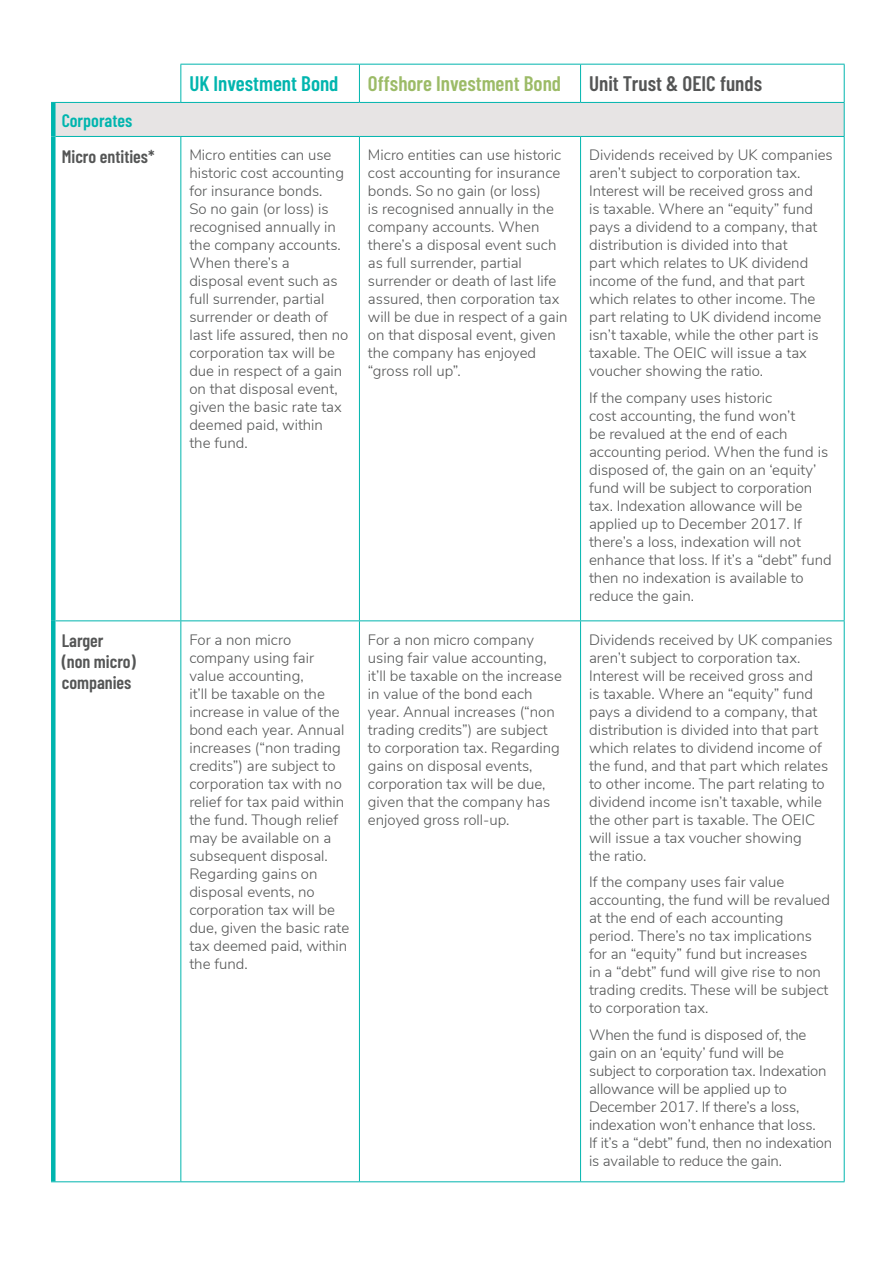
<style>
.page{position:relative;width:893px;height:1263px;background:#fff}
.page>*{position:absolute;margin:0;border:0;box-sizing:border-box;transform-origin:0 0}
.t1{font:600 21px "Barlow Condensed";color:#9cbb67}
.t2{font:600 21px "Barlow Condensed";color:#545555}
.t3{font:600 21px "Barlow Condensed";color:#00b5ae}
.t4{font:600 18px/21px "Barlow Condensed";color:#545555}
.t5{font:600 18px "Barlow Condensed";color:#00b5ae}
.t6{font:300 15px/18px "Nunito Sans";color:#545555}
</style>
<div class="page">
<div style="left:53px;top:102px;width:791px;height:34px;background:#e7e4e4"></div>
<hr style="left:51px;top:102px;width:130px;height:1px;background:#00b5ae">
<hr style="left:180px;top:65px;width:1px;height:37px;background:#00b5ae">
<hr style="left:180px;top:64px;width:179px;height:1px;background:#00b5ae">
<hr style="left:181px;top:102px;width:178px;height:1px;background:#00b5ae">
<hr style="left:359px;top:65px;width:1px;height:37px;background:#00b5ae">
<hr style="left:359px;top:64px;width:222px;height:1px;background:#00b5ae">
<hr style="left:359px;top:102px;width:222px;height:1px;background:#00b5ae">
<hr style="left:580px;top:65px;width:1px;height:37px;background:#00b5ae">
<hr style="left:581px;top:64px;width:264px;height:1px;background:#00b5ae">
<hr style="left:844px;top:65px;width:1px;height:37px;background:#00b5ae">
<hr style="left:581px;top:102px;width:264px;height:1px;background:#00b5ae">
<div style="left:51px;top:103px;width:5px;height:33px;background:#00b5ae"></div>
<hr style="left:844px;top:103px;width:1px;height:33px;background:#00b5ae">
<div style="left:51px;top:136px;width:5px;height:485px;background:#00b5ae"></div>
<hr style="left:56px;top:136px;width:125px;height:1px;background:#00b5ae">
<hr style="left:180px;top:137px;width:1px;height:483px;background:#00b5ae">
<hr style="left:181px;top:136px;width:178px;height:1px;background:#00b5ae">
<hr style="left:359px;top:137px;width:1px;height:483px;background:#00b5ae">
<hr style="left:359px;top:136px;width:222px;height:1px;background:#00b5ae">
<hr style="left:580px;top:137px;width:1px;height:483px;background:#00b5ae">
<hr style="left:581px;top:136px;width:264px;height:1px;background:#00b5ae">
<hr style="left:844px;top:137px;width:1px;height:483px;background:#00b5ae">
<div style="left:51px;top:621px;width:5px;height:560px;background:#00b5ae"></div>
<hr style="left:56px;top:620px;width:125px;height:1px;background:#00b5ae">
<hr style="left:51px;top:1181px;width:130px;height:1px;background:#00b5ae">
<hr style="left:180px;top:621px;width:1px;height:560px;background:#00b5ae">
<hr style="left:181px;top:620px;width:178px;height:1px;background:#00b5ae">
<hr style="left:181px;top:1181px;width:178px;height:1px;background:#00b5ae">
<hr style="left:359px;top:621px;width:1px;height:560px;background:#00b5ae">
<hr style="left:359px;top:620px;width:222px;height:1px;background:#00b5ae">
<hr style="left:359px;top:1181px;width:222px;height:1px;background:#00b5ae">
<hr style="left:580px;top:621px;width:1px;height:560px;background:#00b5ae">
<hr style="left:581px;top:620px;width:264px;height:1px;background:#00b5ae">
<hr style="left:844px;top:621px;width:1px;height:560px;background:#00b5ae">
<hr style="left:581px;top:1181px;width:264px;height:1px;background:#00b5ae">
<h1 class="t3" style="left:189px;top:68px;width:151px">UK Investment Bond</h1>
<h1 class="t1" style="left:368px;top:68px;width:195px">Offshore Investment Bond</h1>
<h1 class="t2" style="left:589px;top:68px;width:174px">Unit Trust &amp; OEIC funds</h1>
<p class="t5" style="left:62px;top:107px;width:72px">Corporates</p>
<p class="t4" style="left:62px;top:145px;width:94px">Micro entities*</p>
<p class="t6" style="left:189px;top:145px;width:160px">Micro entities can use historic cost accounting for insurance bonds.<br>So no gain (or loss) is recognised annually in the company accounts.<br>When there’s a<br>disposal event such as full surrender, partial surrender or death of last life assured, then no corporation tax will be due in respect of a gain on that disposal event, given the basic rate tax deemed paid, within<br>the fund.</p>
<p class="t6" style="left:368px;top:145px;width:201px">Micro entities can use historic cost accounting for insurance bonds. So no gain (or loss)<br>is recognised annually in the company accounts. When there’s a disposal event such as full surrender, partial surrender or death of last life assured, then corporation tax will be due in respect of a gain on that disposal event, given the company has enjoyed “gross roll up”.</p>
<p class="t6" style="left:589px;top:145px;width:245px">Dividends received by UK companies aren’t subject to corporation tax.<br>Interest will be received gross and<br>is taxable. Where an “equity” fund pays a dividend to a company, that distribution is divided into that<br>part which relates to UK dividend income of the fund, and that part which relates to other income. The part relating to UK dividend income isn’t taxable, while the other part is taxable. The OEIC will issue a tax voucher showing the ratio.</p>
<p class="t6" style="left:589px;top:387px;width:244px">If the company uses historic<br>cost accounting, the fund won’t<br>be revalued at the end of each accounting period. When the fund is disposed of, the gain on an ‘equity’ fund will be subject to corporation tax. Indexation allowance will be applied up to December 2017. If there’s a loss, indexation will not enhance that loss. If it’s a “debt” fund then no indexation is available to reduce the gain.</p>
<p class="t4" style="left:62px;top:629px;width:75px">Larger (non micro) companies</p>
<p class="t6" style="left:189px;top:629px;width:162px">For a non micro company using fair value accounting,<br>it’ll be taxable on the increase in value of the bond each year. Annual increases (“non trading credits”) are subject to corporation tax with no relief for tax paid within the fund. Though relief may be available on a subsequent disposal.<br>Regarding gains on disposal events, no corporation tax will be due, given the basic rate tax deemed paid, within the fund.</p>
<p class="t6" style="left:368px;top:629px;width:195px">For a non micro company using fair value accounting, it’ll be taxable on the increase in value of the bond each year. Annual increases (“non trading credits”) are subject to corporation tax. Regarding gains on disposal events, corporation tax will be due, given that the company has enjoyed gross roll-up.</p>
<p class="t6" style="left:589px;top:629px;width:245px">Dividends received by UK companies aren’t subject to corporation tax.<br>Interest will be received gross and<br>is taxable. Where an “equity” fund pays a dividend to a company, that distribution is divided into that part which relates to dividend income of the fund, and that part which relates to other income. The part relating to dividend income isn’t taxable, while the other part is taxable. The OEIC will issue a tax voucher showing<br>the ratio.</p>
<p class="t6" style="left:589px;top:872px;width:243px">If the company uses fair value accounting, the fund will be revalued at the end of each accounting period. There’s no tax implications for an “equity” fund but increases<br>in a “debt” fund will give rise to non trading credits. These will be subject to corporation tax.</p>
<p class="t6" style="left:589px;top:1024px;width:245px">When the fund is disposed of, the gain on an ‘equity’ fund will be subject to corporation tax. Indexation allowance will be applied up to December 2017. If there’s a loss, indexation won’t enhance that loss.<br>If it’s a “debt” fund, then no indexation is available to reduce the gain.</p>
</div>
